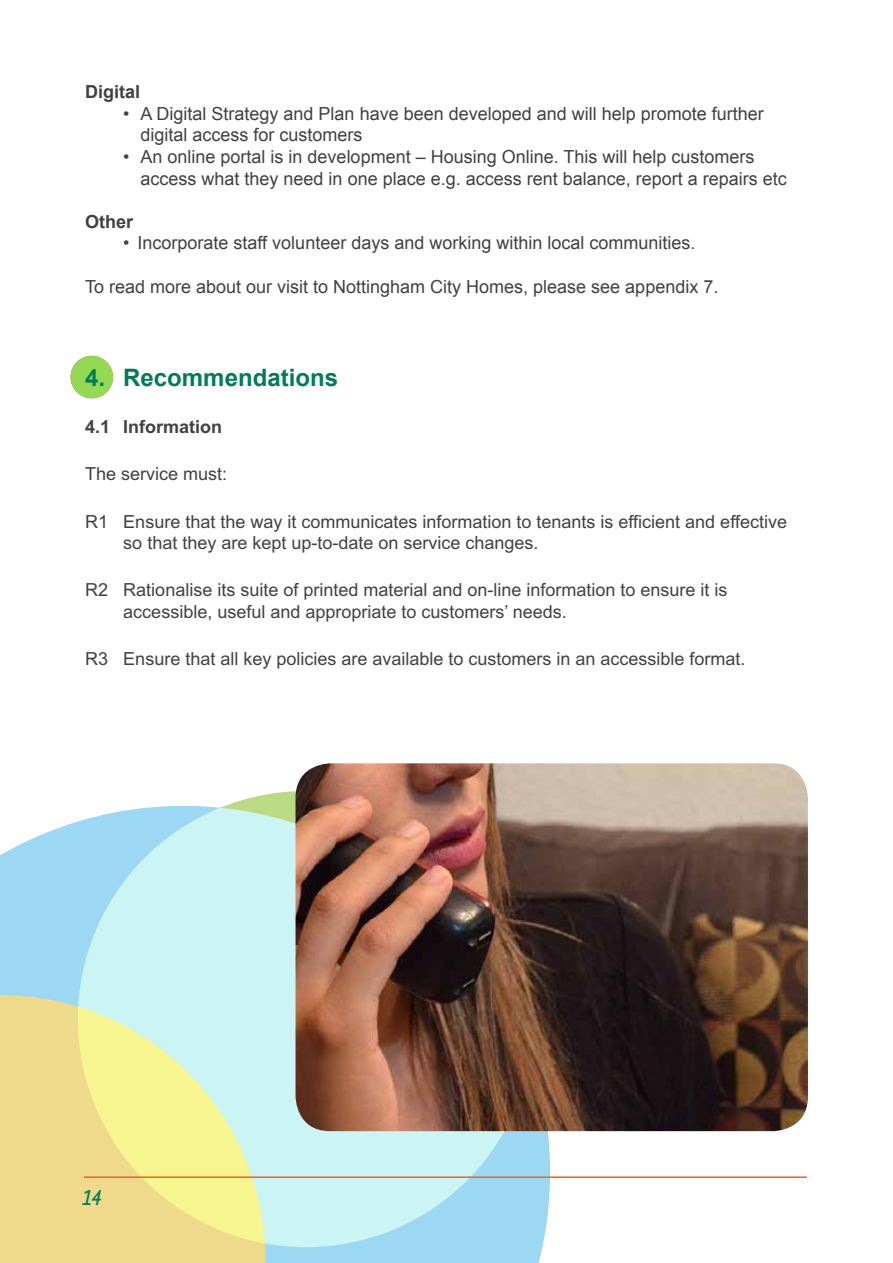
<style>
.page{position:relative;width:893px;height:1263px;background:#fff}
.page>*{position:absolute;margin:0;border:0;box-sizing:border-box;transform-origin:0 0}
.t1{font:700 24px "Arial";color:#007c5a}
.t2{font:italic 500 21px "Wayfarer";color:#007c5a}
.t3{font:18px/21.6px "Arial";color:#414042}
.t4{font:18px/21.6px "Arial";color:#414042}
.t5{font:700 18px "Arial";color:#414042}
.t6{font:700 18px "Arial";color:#414042}
</style>
<div class="page">
<svg style="left:0;top:832px;width:600px;height:300px;background:#a5dbf4"></svg>
<svg style="left:0;top:959px;width:47px;height:304px;background:#e4d997"></svg>
<svg style="left:47px;top:791px;width:518px;height:472px;background:#cfebd6"></svg>
<hr style="left:84px;top:1176px;width:723px;height:2px;background:#f15f22">
<svg style="left:70px;top:355px;width:43px;height:44px"></svg>
<img style="left:296px;top:763px;width:512px;height:368px">
<p class="t6" style="left:85px;top:80px;width:57px">Digital</p>
<p class="t3" style="left:141px;top:103px;width:625px;text-indent:-17px">• A Digital Strategy and Plan have been developed and will help promote further digital access for customers</p>
<p class="t3" style="left:141px;top:146px;width:648px;text-indent:-17px">• An online portal is in development – Housing Online. This will help customers access what they need in one place e.g. access rent balance, report a repairs etc</p>
<p class="t6" style="left:85px;top:210px;width:50px">Other</p>
<p class="t3" style="left:123px;top:232px;width:574px">• Incorporate staff volunteer days and working within local communities.</p>
<p class="t3" style="left:85px;top:276px;width:635px">To read more about our visit to Nottingham City Homes, please see appendix 7.</p>
<h1 class="t1" style="left:85px;top:362px;width:254px">4. Recommendations</h1>
<p class="t5" style="left:85px;top:416px;width:139px">4.1 Information</p>
<p class="t4" style="left:85px;top:463px;width:144px">The service must:</p>
<p class="t4" style="left:123px;top:510px;width:665px;text-indent:-38px">R1 Ensure that the way it communicates information to tenants is efficient and effective so that they are kept up-to-date on service changes.</p>
<p class="t4" style="left:123px;top:579px;width:606px;text-indent:-38px">R2 Rationalise its suite of printed material and on-line information to ensure it is accessible, useful and appropriate to customers’ needs.</p>
<p class="t4" style="left:85px;top:648px;width:662px">R3 Ensure that all key policies are available to customers in an accessible format.</p>
<p class="t2" style="left:83px;top:1183px;width:20px">14</p>
</div>
